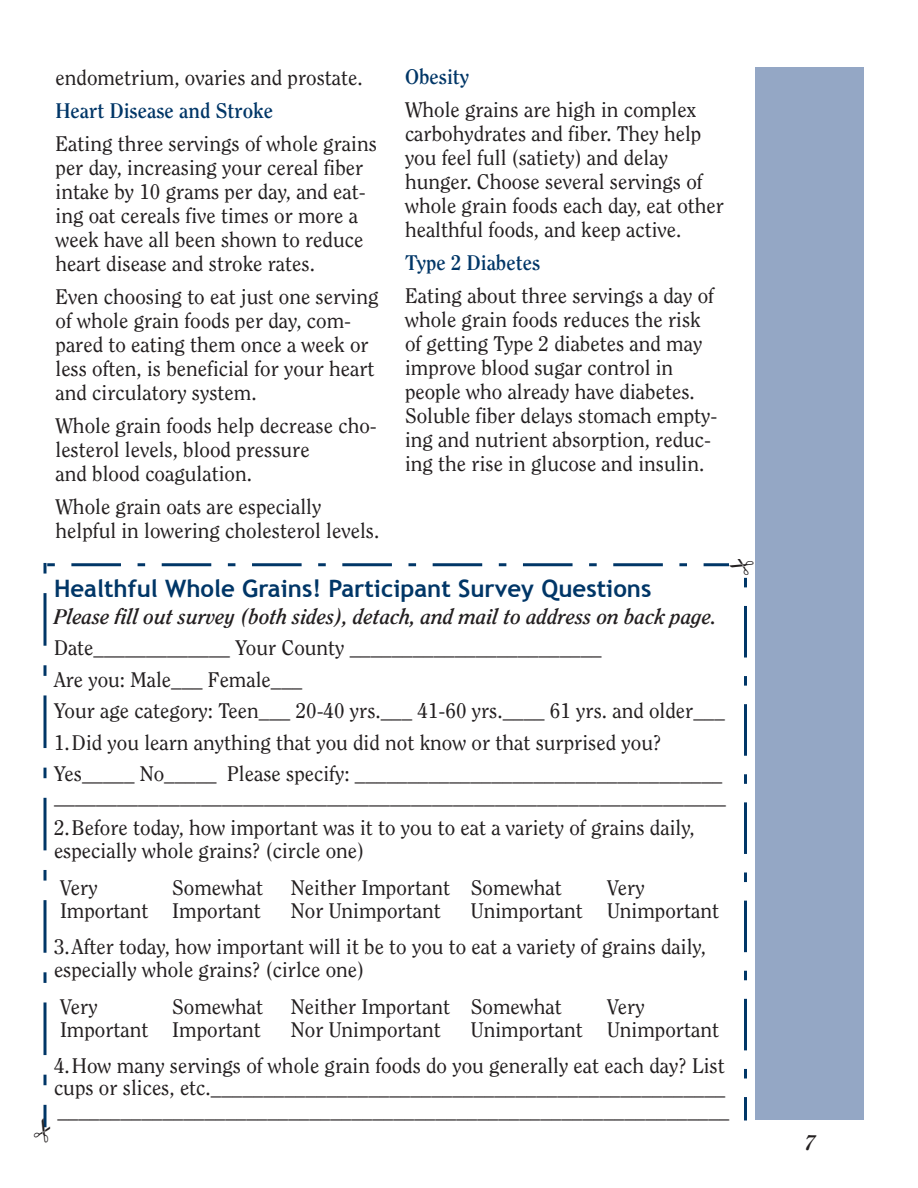
<style>
.page{position:relative;width:918px;height:1188px;background:#fff}
.page>*{position:absolute;margin:0;border:0;box-sizing:border-box;transform-origin:0 0}
.Heads{font:700 24px "Trebuchet MS";color:#003667}
.Body_text{font:21px/24px "Clearface";color:#231f20}
.Body_text-2{font:italic 700 21px "Clearface";color:#231f20}
.Body_text-3{font:700 21px "Clearface";color:#003667}
</style>
<div class="page">
<div style="left:756px;top:68px;width:108px;height:1052px;background:#94a7c5"></div>
<svg style="left:43px;top:562px;width:704px;height:566px"></svg>
<p class="Body_text" style="left:56px;top:66px;width:309px">endometrium, ovaries and prostate.</p>
<p class="Body_text-3" style="left:56px;top:99px;width:219px">Heart Disease and Stroke</p>
<p class="Body_text" style="left:56px;top:132px;width:323px">Eating three servings of whole grains per day, increasing your cereal fiber intake by 10 grams per day, and eat&shy;ing oat cereals five times or more a week have all been shown to reduce heart disease and stroke rates.</p>
<p class="Body_text" style="left:56px;top:285px;width:325px">Even choosing to eat just one serving of whole grain foods per day, com&shy;pared to eating them once a week or less often, is beneficial for your heart and circulatory system.</p>
<p class="Body_text" style="left:56px;top:414px;width:323px">Whole grain foods help decrease cho&shy;lesterol levels, blood pressure<br>and blood coagulation.</p>
<p class="Body_text" style="left:56px;top:495px;width:325px">Whole grain oats are especially helpful in lowering cholesterol levels.</p>
<p class="Body_text-3" style="left:405px;top:64px;width:66px">Obesity</p>
<p class="Body_text" style="left:405px;top:97px;width:321px">Whole grains are high in complex carbohydrates and fiber. They help you feel full (satiety) and delay hunger. Choose several servings of whole grain foods each day, eat other healthful foods, and keep active.</p>
<p class="Body_text-3" style="left:405px;top:250px;width:137px">Type 2 Diabetes</p>
<p class="Body_text" style="left:405px;top:283px;width:314px">Eating about three servings a day of whole grain foods reduces the risk of getting Type 2 diabetes and may improve blood sugar control in people who already have diabetes.<br>Soluble fiber delays stomach empty&shy;ing and nutrient absorption, reduc&shy;ing the rise in glucose and insulin.</p>
<p class="Heads" style="left:54px;top:573px;width:599px">Healthful Whole Grains! Participant Survey Questions</p>
<p class="Body_text-2" style="left:54px;top:604px;width:664px">Please fill out survey (both sides), detach, and mail to address on back page.</p>
<p class="Body_text" style="left:54px;top:636px;width:549px">Date_____________ Your County ________________________</p>
<p class="Body_text" style="left:54px;top:667px;width:250px">Are you: Male___ Female___</p>
<p class="Body_text" style="left:54px;top:699px;width:672px">Your age category: Teen___ 20-40 yrs.___ 41-60 yrs.____ 61 yrs. and older___</p>
<p class="Body_text" style="left:54px;top:730px;width:609px">1.Did you learn anything that you did not know or that surprised you?</p>
<p class="Body_text" style="left:54px;top:762px;width:673px;line-height:22.5px">Yes_____ No_____ Please specify: ___________________________________ ________________________________________________________________</p>
<p class="Body_text" style="left:54px;top:816px;width:642px;line-height:22.5px">2.Before today, how important was it to you to eat a variety of grains daily, especially whole grains? (circle one)</p>
<p class="Body_text" style="left:60px;top:876px;width:90px;line-height:22.5px">Very<br>Important</p>
<p class="Body_text" style="left:172px;top:876px;width:92px;line-height:22.5px">Somewhat<br>Important</p>
<p class="Body_text" style="left:291px;top:876px;width:161px;line-height:22.5px">Neither Important<br>Nor Unimportant</p>
<p class="Body_text" style="left:471px;top:876px;width:113px;line-height:22.5px">Somewhat<br>Unimportant</p>
<p class="Body_text" style="left:607px;top:876px;width:113px;line-height:22.5px">Very<br>Unimportant</p>
<p class="Body_text" style="left:54px;top:935px;width:654px;line-height:22.5px">3.After today, how important will it be to you to eat a variety of grains daily, especially whole grains? (cirlce one)</p>
<p class="Body_text" style="left:60px;top:995px;width:90px;line-height:22.5px">Very<br>Important</p>
<p class="Body_text" style="left:172px;top:995px;width:92px;line-height:22.5px">Somewhat<br>Important</p>
<p class="Body_text" style="left:291px;top:995px;width:161px;line-height:22.5px">Neither Important<br>Nor Unimportant</p>
<p class="Body_text" style="left:471px;top:995px;width:113px;line-height:22.5px">Somewhat<br>Unimportant</p>
<p class="Body_text" style="left:607px;top:995px;width:113px;line-height:22.5px">Very<br>Unimportant</p>
<p class="Body_text" style="left:54px;top:1054px;width:677px;line-height:22.5px">4.How many servings of whole grain foods do you generally eat each day? List cups or slices, etc._________________________________________________ ________________________________________________________________</p>
<p class="Body_text-2" style="left:805px;top:1131px;width:12px">7</p>
</div>
